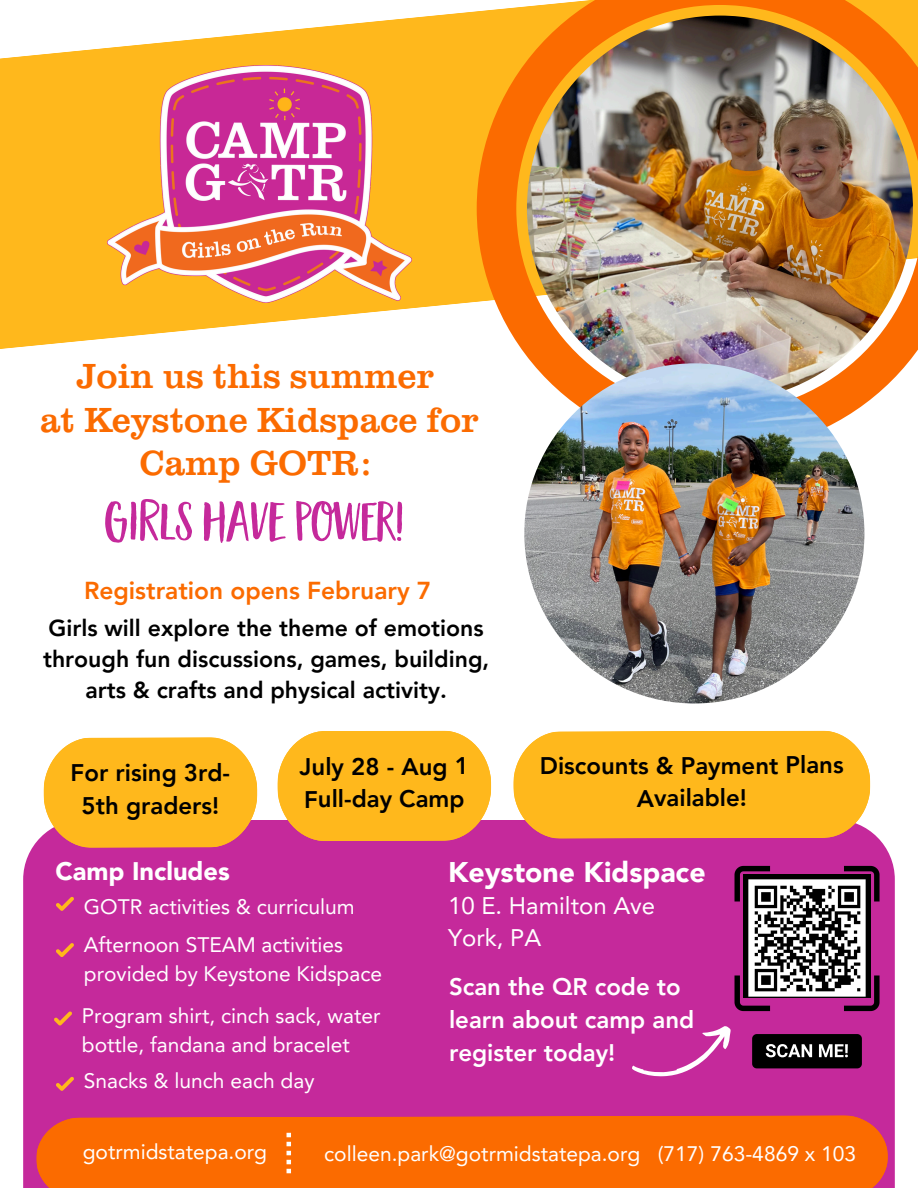
<style>
.page{position:relative;width:918px;height:1188px;background:#fff}
.page>*{position:absolute;margin:0;border:0;box-sizing:border-box;transform-origin:0 0}
.t1{font:51.9px "Garden Grown Caps";color:#c5299b}
.t2{font:36px/43.8px "Clarendon URW";color:#fb6b00;text-align:center}
.t3{font:900 28.35px "Avenir LT Pro";color:#fff}
.t4{font:900 25.35px "Avenir LT Pro";color:#fff}
.t5{font:800 24.45px "Avenir LT Pro";color:#fb6b00}
.t6{font:800 24px/32.5px "Avenir LT Pro";letter-spacing:-.005em;color:#000;text-align:center}
.t7{font:800 24px/32.7px "Avenir LT Pro";color:#fff}
.t8{font:24px/32.7px "Avenir LT Pro";color:#fff}
.t9{font:800 23.1px/31.3px "Avenir LT Pro";color:#000;text-align:center}
.t10{font:21px/29.2px "Avenir LT Pro";color:#fff}
</style>
<div class="page">
<svg style="left:0;top:11px;width:477px;height:338px"></svg>
<img style="left:108px;top:65px;width:304px;height:238px">
<div style="left:23px;top:820px;width:872px;height:368px;background:#c5299b"></div>
<svg style="left:56px;top:943px;width:18px;height:14px"></svg>
<svg style="left:54px;top:1011px;width:18px;height:15px"></svg>
<svg style="left:513px;top:731px;width:358px;height:108px;background:#fdb728"></svg>
<div style="left:36px;top:1115px;width:852px;height:73px;background:#fb6b00"></div>
<svg style="left:43px;top:737px;width:214px;height:111px;background:#fcb62f"></svg>
<svg style="left:277px;top:731px;width:214px;height:110px;background:#fcb62e"></svg>
<svg style="left:844px;top:866px;width:36px;height:36px"></svg>
<svg style="left:735px;top:866px;width:35px;height:36px"></svg>
<svg style="left:844px;top:975px;width:36px;height:36px"></svg>
<svg style="left:735px;top:975px;width:35px;height:36px"></svg>
<svg style="left:752px;top:1034px;width:110px;height:34px;background:#242324"></svg>
<svg style="left:56px;top:1077px;width:18px;height:14px"></svg>
<svg style="left:56px;top:897px;width:18px;height:14px"></svg>
<svg style="left:632px;top:1026px;width:99px;height:51px"></svg>
<svg style="left:287px;top:1133px;width:4px;height:40px"></svg>
<img style="left:477px;top:0;width:441px;height:452px">
<img style="left:524px;top:363px;width:340px;height:340px;border-radius:50%">
<img style="left:743px;top:874px;width:127px;height:124px">
<p class="t2" style="left:40px;top:360px;width:440px">Join us this summer<br>at Keystone Kidspace for<br>Camp GOTR:</p>
<p class="t1" style="left:106px;top:489px;width:299px">GIRLS HAVE POWER!</p>
<p class="t5" style="left:84px;top:580px;width:349px">Registration opens February 7</p>
<h3 class="t9" style="left:43px;top:614px;width:448px">Girls will explore the theme of emotions through fun discussions, games, building, arts &amp; crafts and physical activity.</h3>
<p class="t6" style="left:71px;top:759px;width:161px">For rising 3rd-<br>5th graders!</p>
<h2 class="t6" style="left:300px;top:752px;width:171px;text-align:left">July 28 - Aug 1<br>Full-day Camp</h2>
<p class="t6" style="left:540px;top:751px;width:305px">Discounts &amp; Payment Plans<br>Available!</p>
<h4 class="t4" style="left:56px;top:861px;width:176px">Camp Includes</h4>
<p class="t10" style="left:84px;top:894px;width:272px">GOTR activities &amp; curriculum</p>
<h4 class="t10" style="left:84px;top:932px;width:300px">Afternoon STEAM activities provided by Keystone Kidspace</h4>
<h4 class="t10" style="left:82px;top:1003px;width:300px">Program shirt, cinch sack, water bottle, fandana and bracelet</h4>
<p class="t10" style="left:84px;top:1068px;width:232px">Snacks &amp; lunch each day</p>
<h4 class="t3" style="left:448px;top:861px;width:259px">Keystone Kidspace</h4>
<p class="t8" style="left:448px;top:891px;width:209px">10 E. Hamilton Ave<br>York, PA</p>
<p class="t7" style="left:449px;top:973px;width:247px">Scan the QR code to learn about camp and register today!</p>
<p class="t10" style="left:83px;top:1139px;width:186px">gotrmidstatepa.org</p>
<p class="t10" style="left:324px;top:1141px;width:534px">colleen.park@gotrmidstatepa.org (717) 763-4869 x 103</p>
</div>
